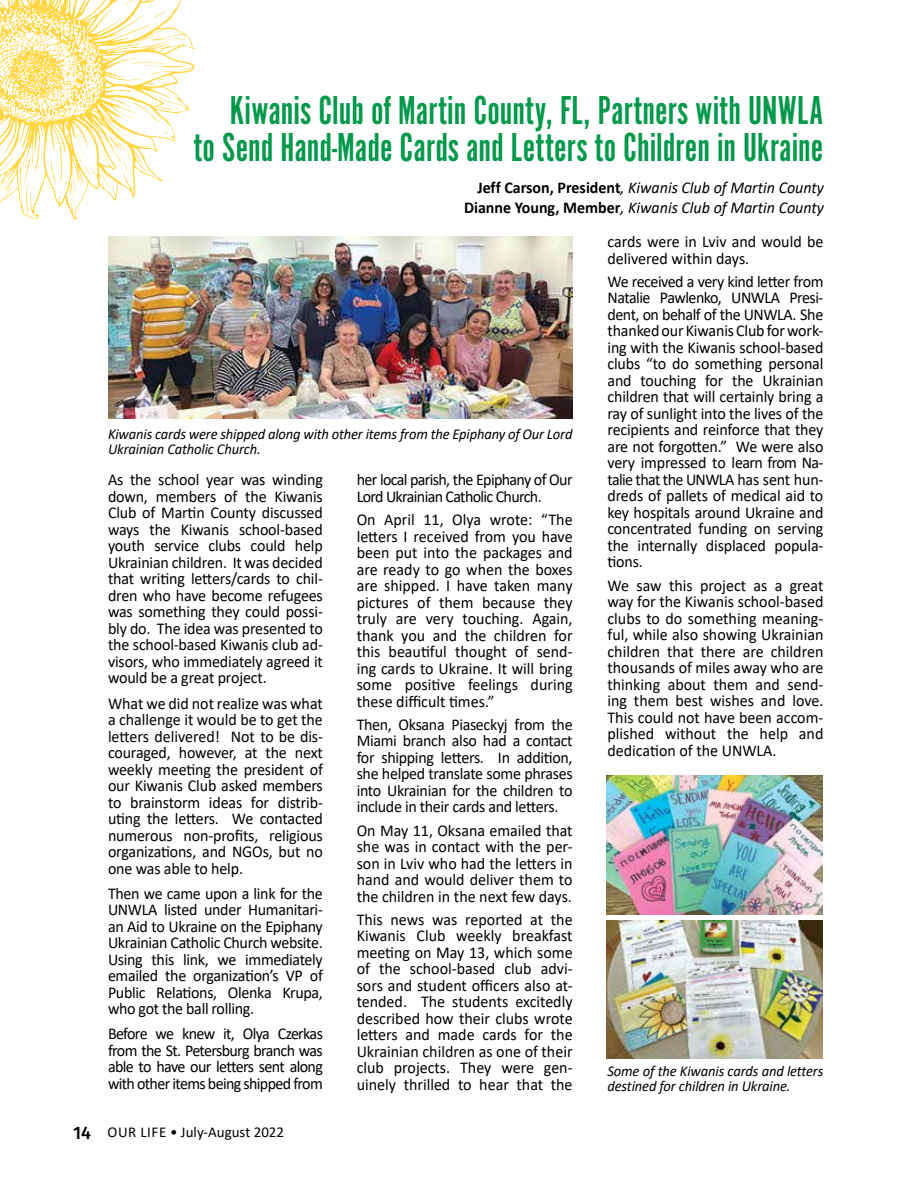
<style>
.page{position:relative;width:918px;height:1188px;background:#fff}
.page>*{position:absolute;margin:0;border:0;box-sizing:border-box;transform-origin:0 0}
.t1{font:42px/37.5px "Alternate Got No 1 D";color:#00984a;text-align:right}
.t2{font:16.5px/16.5px "Calibri";letter-spacing:-.01em;color:#000;text-align:justify}
.t3{font:italic 16.5px/19.5px "Calibri";color:#000;text-align:right}
.t4{font:16.5px/16.5px "Calibri";letter-spacing:-.04em;color:#000}
.t5{font:italic 15px/15px "Calibri";letter-spacing:-.01em;color:#000}
.t6{font:15px "Calibri";color:#000}
.s1{font-weight:700;font-style:normal}
.s2{font-family:"Fira Sans";font-weight:500;font-size:18px}
</style>
<div class="page">
<img style="left:108px;top:237px;width:465px;height:181px">
<img style="left:606px;top:775px;width:216px;height:139px">
<img style="left:606px;top:920px;width:216px;height:138px">
<svg style="left:0;top:0;width:195px;height:220px"></svg>
<h1 class="t1" style="left:193px;top:92px;width:632px">Kiwanis Club of Martin County, FL, Partners with UNWLA<br>to Send Hand-Made Cards and Letters to Children in Ukraine</h1>
<p class="t3" style="left:464px;top:177px;width:362px"><span class="s1">Jeff Carson, President</span>, Kiwanis Club of Martin County<br><span class="s1">Dianne Young, Member</span>, Kiwanis Club of Martin County</p>
<p class="t5" style="left:108px;top:426px;width:466px">Kiwanis cards were shipped along with other items from the Epiphany of Our Lord<br>Ukrainian Catholic Church.</p>
<p class="t2" style="left:108px;top:471px;width:216px">As the school year was winding down, members of the Kiwanis Club of Martin County discussed ways the Kiwanis school-based youth service clubs could help Ukrainian children. It was decided that writing letters/cards to chil&shy;dren who have become refugees was something they could possi&shy;bly do. The idea was presented to the school-based Kiwanis club ad&shy;visors, who immediately agreed it would be a great project.</p>
<p class="t2" style="left:108px;top:694px;width:216px">What we did not realize was what a challenge it would be to get the letters delivered! Not to be dis&shy;couraged, however, at the next weekly meeting the president of our Kiwanis Club asked members to brainstorm ideas for distrib&shy;uting the letters. We contacted numerous non-profits, religious organizations, and NGOs, but no one was able to help.</p>
<p class="t2" style="left:108px;top:885px;width:216px">Then we came upon a link for the UNWLA listed under Humanitari&shy;an Aid to Ukraine on the Epiphany Ukrainian Catholic Church website.<br>Using this link, we immediately emailed the organization’s VP of Public Relations, Olenka Krupa, who got the ball rolling.</p>
<p class="t2" style="left:108px;top:1025px;width:216px">Before we knew it, Olya Czerkas from the St. Petersburg branch was able to have our letters sent along with other items being shipped from</p>
<p class="t6" style="left:73px;top:1122px;width:213px"><span class="s2">14</span> OUR LIFE • July-August 2022</p>
<p class="t4" style="left:357px;top:471px;width:217px">her local parish, the Epiphany of Our<br>Lord Ukrainian Catholic Church.</p>
<p class="t2" style="left:357px;top:511px;width:217px">On April 11, Olya wrote: “The letters I received from you have been put into the packages and are ready to go when the boxes are shipped. I have taken many pictures of them because they truly are very touching. Again, thank you and the children for this beautiful thought of send&shy;ing cards to Ukraine. It will bring some positive feelings during these difficult times.”</p>
<p class="t2" style="left:357px;top:716px;width:217px">Then, Oksana Piaseckyj from the Miami branch also had a contact for shipping letters. In addition, she helped translate some phrases into Ukrainian for the children to include in their cards and letters.</p>
<p class="t2" style="left:357px;top:822px;width:217px">On May 11, Oksana emailed that she was in contact with the per&shy;son in Lviv who had the letters in hand and would deliver them to the children in the next few days.</p>
<p class="t2" style="left:357px;top:911px;width:217px">This news was reported at the Kiwanis Club weekly breakfast meeting on May 13, which some of the school-based club advi&shy;sors and student officers also at&shy;tended. The students excitedly described how their clubs wrote letters and made cards for the Ukrainian children as one of their club projects. They were gen&shy;uinely thrilled to hear that the</p>
<p class="t2" style="left:608px;top:233px;width:217px">cards were in Lviv and would be delivered within days.</p>
<p class="t2" style="left:608px;top:273px;width:217px">We received a very kind letter from Natalie Pawlenko, UNWLA Presi&shy;dent, on behalf of the UNWLA. She thanked our Kiwanis Club for work&shy;ing with the Kiwanis school-based clubs “to do something personal and touching for the Ukrainian children that will certainly bring a ray of sunlight into the lives of the recipients and reinforce that they are not forgotten.” We were also very impressed to learn from Na&shy;talie that the UNWLA has sent hun&shy;dreds of pallets of medical aid to key hospitals around Ukraine and concentrated funding on serving the internally displaced popula&shy;tions.</p>
<p class="t2" style="left:608px;top:576px;width:217px">We saw this project as a great way for the Kiwanis school-based clubs to do something meaning&shy;ful, while also showing Ukrainian children that there are children thousands of miles away who are thinking about them and send&shy;ing them best wishes and love.<br>This could not have been accom&shy;plished without the help and dedication of the UNWLA.</p>
<p class="t5" style="left:608px;top:1063px;width:217px">Some of the Kiwanis cards and letters destined for children in Ukraine.</p>
</div>
